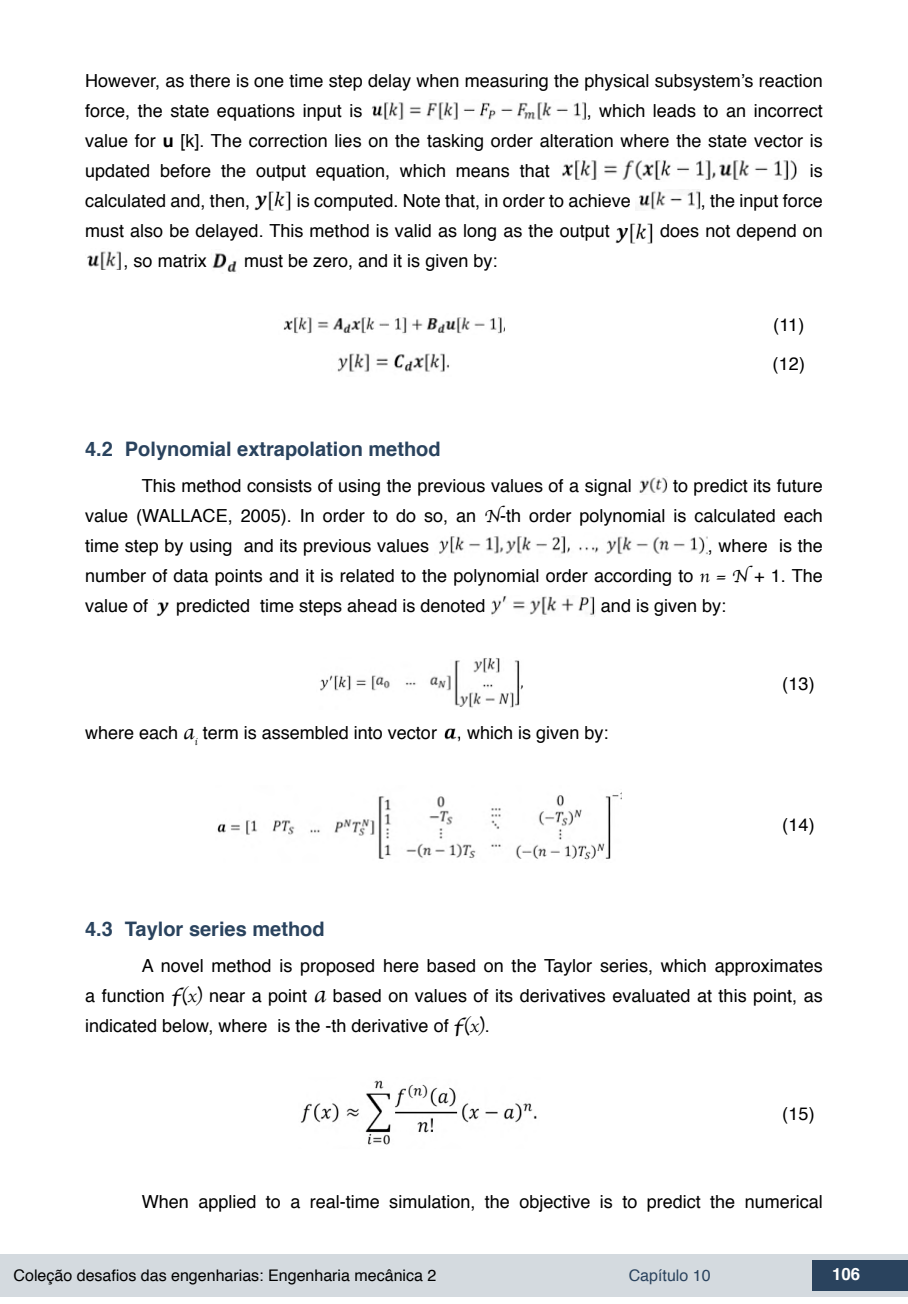
<style>
.page{position:relative;width:908px;height:1304px;background:#fff}
.page>*{position:absolute;margin:0;border:0;box-sizing:border-box;transform-origin:0 0}
.t1{font:700 20px "Helvetica";color:#2a435e}
.txt{font:18px/30px "Helvetica";color:#000;text-align:justify}
.t2{font:700 16.8px "Helvetica";color:#fff}
.t3{font:16px "Helvetica";color:#000}
.t4{font:16px "Helvetica";color:#2a435e}
.s1{font-weight:700}
.s2{font-family:"Apple Chancery"}
.s3{font-family:"Apple Chancery";font-size:22px}
.s4{font-family:"Apple Chancery";font-size:28px}
.s5{font-family:"Apple Chancery";font-size:24px}
</style>
<div class="page">
<div style="left:0;top:1254px;width:906px;height:43px;background:#d4dadf"></div>
<div style="left:812px;top:1261px;width:95px;height:30px;background:#2a435e"></div>
<img style="left:372px;top:102px;width:214px;height:18px">
<img style="left:562px;top:160px;width:235px;height:20px">
<img style="left:254px;top:191px;width:37px;height:20px">
<img style="left:635px;top:190px;width:65px;height:20px">
<img style="left:615px;top:223px;width:38px;height:21px">
<img style="left:87px;top:251px;width:34px;height:19px">
<img style="left:212px;top:253px;width:25px;height:19px">
<img style="left:283px;top:317px;width:221px;height:17px">
<img style="left:337px;top:353px;width:112px;height:19px">
<img style="left:639px;top:477px;width:28px;height:16px">
<img style="left:439px;top:536px;width:268px;height:19px">
<img style="left:153px;top:599px;width:16px;height:18px">
<img style="left:491px;top:596px;width:104px;height:21px">
<img style="left:320px;top:658px;width:203px;height:50px">
<img style="left:444px;top:728px;width:17px;height:14px">
<img style="left:217px;top:793px;width:404px;height:67px">
<img style="left:300px;top:1080px;width:237px;height:65px">
<p class="txt" style="left:85px;top:66px;width:738px">However, as there is one time step delay when measuring the physical subsystem’s reaction force, the state equations input is</p>
<p class="txt" style="left:85px;top:96px;width:739px;text-indent:501px">, which leads to an incorrect value for <span class="s1">u</span> [k]. The correction lies on the tasking order alteration where the state vector is updated before the output equation, which means that</p>
<p class="txt" style="left:809px;top:156px;width:14px">is</p>
<p class="txt" style="left:85px;top:186px;width:166px">calculated and, then,</p>
<p class="txt" style="left:297px;top:186px;width:335px">is computed. Note that, in order to achieve</p>
<p class="txt" style="left:700px;top:186px;width:124px">, the input force</p>
<p class="txt" style="left:85px;top:216px;width:526px">must also be delayed. This method is valid as long as the output</p>
<p class="txt" style="left:660px;top:216px;width:164px">does not depend on</p>
<p class="txt" style="left:124px;top:246px;width:85px">, so matrix</p>
<p class="txt" style="left:244px;top:246px;width:255px">must be zero, and it is given by:</p>
<p class="txt" style="left:772px;top:310px;width:33px">(11)</p>
<p class="txt" style="left:772px;top:349px;width:34px">(12)</p>
<p class="t1" style="left:85px;top:433px;width:357px">4.2 Polynomial extrapolation method</p>
<p class="txt" style="left:142px;top:471px;width:491px">This method consists of using the previous values of a signal</p>
<p class="txt" style="left:85px;top:471px;width:738px;text-indent:587px">to predict its future value (WALLACE, 2005). In order to do so, an <span class="s2">N</span>-th order polynomial is calculated each time step by using and its previous values</p>
<p class="txt" style="left:85px;top:531px;width:739px;text-indent:622px">, where is the number of data points and it is related to the polynomial order according to <span class="s2">n = N</span> + 1. The value of</p>
<p class="txt" style="left:176px;top:591px;width:311px">predicted time steps ahead is denoted</p>
<p class="txt" style="left:600px;top:591px;width:127px">and is given by:</p>
<p class="txt" style="left:85px;top:718px;width:353px">where each <span class="s3">a</span><sub>i</sub> term is assembled into vector</p>
<p class="txt" style="left:467px;top:718px;width:143px">which is given by:</p>
<p class="txt" style="left:781px;top:669px;width:34px">(13)</p>
<p class="txt" style="left:781px;top:810px;width:34px">(14)</p>
<p class="t1" style="left:85px;top:913px;width:241px">4.3 Taylor series method</p>
<p class="txt" style="left:85px;top:951px;width:739px;text-indent:57px">A novel method is proposed here based on the Taylor series, which approximates a function <span class="s4">ƒ</span><span class="s2">(x)</span> near a point <span class="s5">a</span> based on values of its derivatives evaluated at this point, as indicated below, where is the -th derivative of <span class="s4">ƒ</span><span class="s2">(x)</span>.</p>
<p class="txt" style="left:781px;top:1099px;width:34px">(15)</p>
<p class="txt" style="left:142px;top:1187px;width:682px">When applied to a real-time simulation, the objective is to predict the numerical</p>
<p class="t3" style="left:14px;top:1263px;width:424px">Coleção desafios das engenharias: Engenharia mecânica 2</p>
<p class="t4" style="left:628px;top:1263px;width:83px">Capítulo 10</p>
<p class="t2" style="left:831px;top:1261px;width:30px">106</p>
</div>
